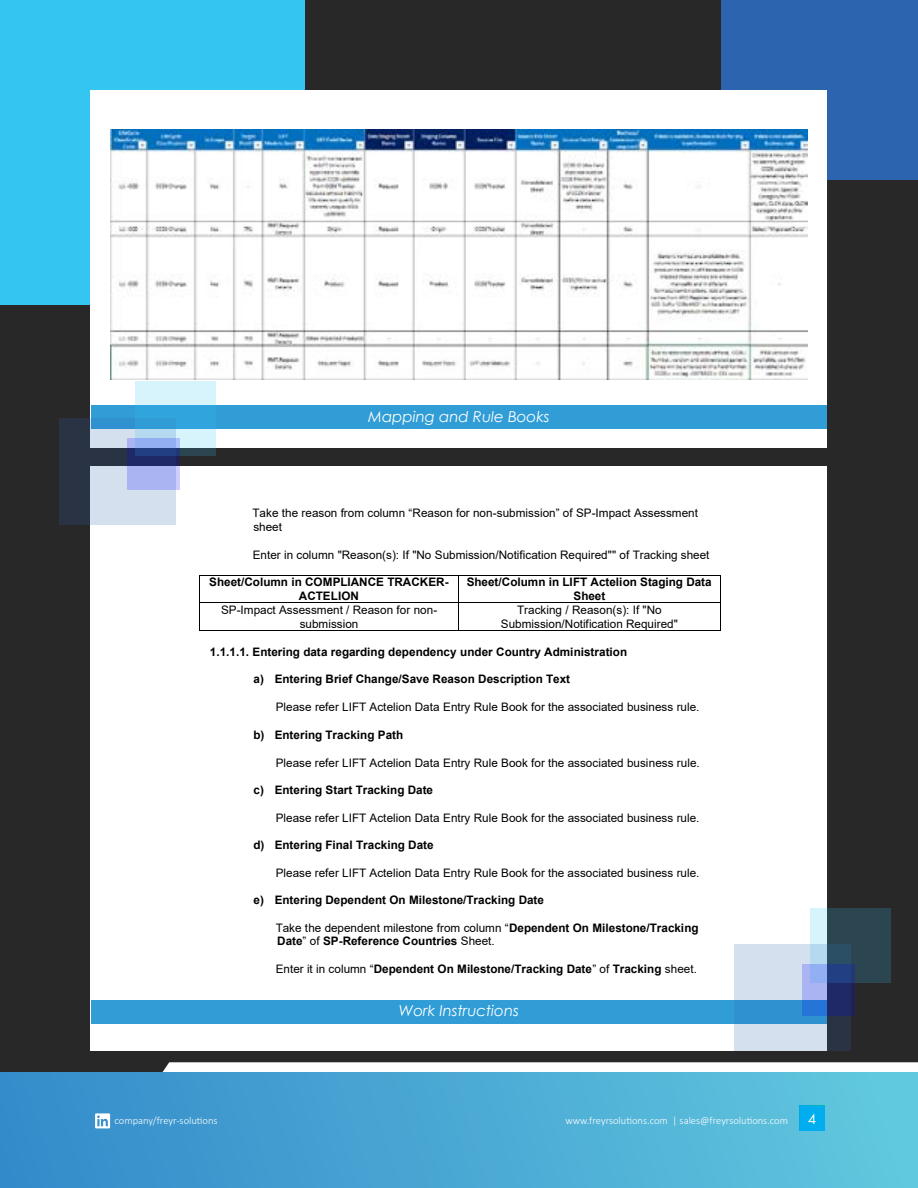
<style>
.page{position:relative;width:918px;height:1188px;background:#292829}
.page>*{position:absolute;margin:0;border:0;box-sizing:border-box;transform-origin:0 0}
.t1{font:italic 15px "Century Gothic";color:#fff}
.t2{font:15px "Futura PT";color:#fff}
.t3{font:11.7px/13.5px "Arial";color:#000;text-align:center}
.t4{font:700 11.7px/13.5px "Arial";color:#000;text-align:center}
.t5{font:300 10.5px "Calibri";color:#fff}
.s1{font-weight:400}
</style>
<div class="page">
<svg style="left:91px;top:1062px;width:827px;height:11px;background:#d8e0e4"></svg>
<div style="left:0;top:1073px;width:918px;height:115px;background:linear-gradient(to right,#348aca,#61c8df)"></div>
<div style="left:0;top:0;width:304px;height:304px;background:#35c5f1"></div>
<div style="left:91px;top:466px;width:736px;height:585px;background:#fff"></div>
<hr style="left:200px;top:575px;width:258px;height:1px;background:#000">
<hr style="left:459px;top:575px;width:261px;height:1px;background:#000">
<hr style="left:200px;top:603px;width:258px;height:1px;background:#000">
<hr style="left:459px;top:603px;width:261px;height:1px;background:#000">
<svg style="left:199px;top:575px;width:1px;height:56px"></svg>
<hr style="left:200px;top:630px;width:258px;height:1px;background:#000">
<hr style="left:459px;top:630px;width:261px;height:1px;background:#000">
<svg style="left:720px;top:575px;width:1px;height:56px"></svg>
<div style="left:722px;top:0;width:196px;height:180px;background:#2d64b0"></div>
<div style="left:91px;top:91px;width:736px;height:357px;background:#fff"></div>
<img style="left:110px;top:130px;width:698px;height:249px">
<div style="left:91px;top:405px;width:736px;height:23px;background:#309dd7"></div>
<div style="left:91px;top:1000px;width:736px;height:23px;background:#309dd7"></div>
<svg style="left:59px;top:418px;width:117px;height:107px;background:#808fa1"></svg>
<svg style="left:135px;top:382px;width:81px;height:74px"></svg>
<svg style="left:127px;top:438px;width:53px;height:51px;background:#7785c4"></svg>
<svg style="left:734px;top:945px;width:116px;height:106px;fill:#d5e0ef"></svg>
<svg style="left:810px;top:908px;width:81px;height:74px;background:#486471"></svg>
<svg style="left:802px;top:965px;width:53px;height:51px;background:#4b64a8"></svg>
<svg style="left:95px;top:1113px;width:15px;height:15px"></svg>
<div style="left:800px;top:1106px;width:24px;height:24px;background:#00aeef"></div>
<p class="t1" style="left:368px;top:406px;width:183px">Mapping and Rule Books</p>
<p class="t3" style="left:253px;top:506px;width:447px;text-align:left">Take the reason from column “Reason for non-submission” of SP-Impact Assessment sheet</p>
<p class="t3" style="left:253px;top:548px;width:458px">Enter in column "Reason(s): If "No Submission/Notification Required"" of Tracking sheet</p>
<p class="t4" style="left:209px;top:576px;width:241px">Sheet/Column in COMPLIANCE TRACKER-<br>ACTELION</p>
<p class="t4" style="left:467px;top:576px;width:247px">Sheet/Column in LIFT Actelion Staging Data<br>Sheet</p>
<p class="t3" style="left:221px;top:603px;width:218px">SP-Impact Assessment / Reason for non&shy;submission</p>
<p class="t3" style="left:501px;top:603px;width:179px">Tracking / Reason(s): If "No<br>Submission/Notification Required"</p>
<p class="t4" style="left:210px;top:645px;width:419px">1.1.1.1. Entering data regarding dependency under Country Administration</p>
<p class="t4" style="left:254px;top:673px;width:318px">a) Entering Brief Change/Save Reason Description Text</p>
<p class="t3" style="left:276px;top:700px;width:425px">Please refer LIFT Actelion Data Entry Rule Book for the associated business rule.</p>
<p class="t4" style="left:254px;top:728px;width:151px">b) Entering Tracking Path</p>
<p class="t3" style="left:276px;top:756px;width:425px">Please refer LIFT Actelion Data Entry Rule Book for the associated business rule.</p>
<p class="t4" style="left:254px;top:783px;width:181px">c) Entering Start Tracking Date</p>
<p class="t3" style="left:276px;top:811px;width:425px">Please refer LIFT Actelion Data Entry Rule Book for the associated business rule.</p>
<p class="t4" style="left:254px;top:838px;width:182px">d) Entering Final Tracking Date</p>
<p class="t3" style="left:276px;top:866px;width:425px">Please refer LIFT Actelion Data Entry Rule Book for the associated business rule.</p>
<p class="t4" style="left:254px;top:894px;width:292px">e) Entering Dependent On Milestone/Tracking Date</p>
<p class="t4" style="left:276px;top:921px;width:425px;text-align:left"><span class="s1">Take the dependent milestone from column “</span>Dependent On Milestone/Tracking<br>Date<span class="s1">” of</span> SP-Reference Countries <span class="s1">Sheet.</span></p>
<p class="t4" style="left:276px;top:962px;width:423px"><span class="s1">Enter it in column “</span>Dependent On Milestone/Tracking Date<span class="s1">” of</span> Tracking <span class="s1">sheet.</span></p>
<p class="t1" style="left:399px;top:1001px;width:122px">Work Instructions</p>
<p class="t5" style="left:115px;top:1114px;width:105px">company/freyr-solutions</p>
<p class="t5" style="left:566px;top:1114px;width:224px">www.freyrsolutions.com | sales@freyrsolutions.com</p>
<p class="t2" style="left:808px;top:1110px;width:10px">4</p>
</div>
